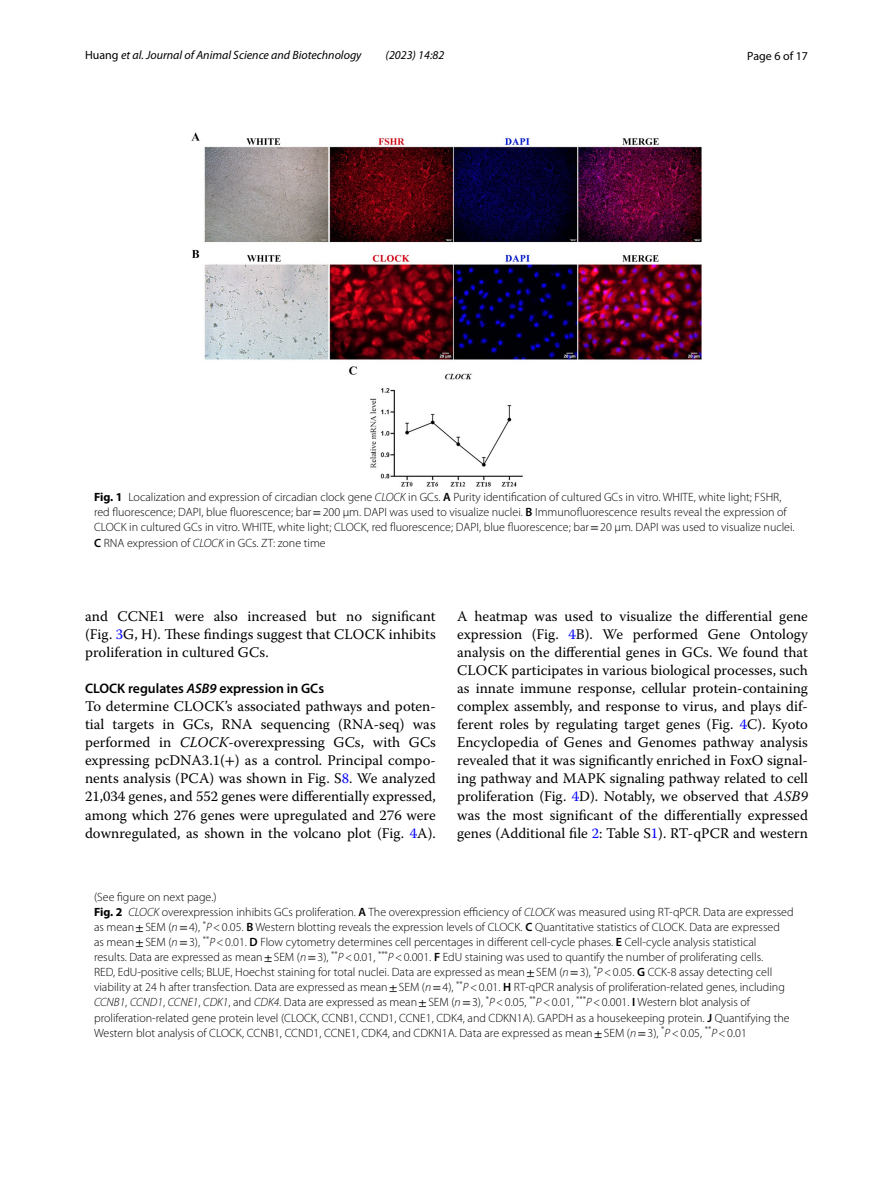
<style>
.page{position:relative;width:893px;height:1187px;background:#fff}
.page>*{position:absolute;margin:0;border:0;box-sizing:border-box;transform-origin:0 0}
.t1{font:14.7px/18px "Warnock Pro";color:#000;text-align:justify}
.t2{font:600 13.8px "Myriad Pro";color:#000}
.t3{font:300 12px/15px "Myriad Pro";color:#000}
.t4{font:italic 12px "Myriad Pro";color:#000}
.t5{font:12px "Myriad Pro";color:#000}
.s1{font-style:normal}
.s2{font-weight:700}
.s3{font-style:italic}
.s4{font-weight:600}
.s5{font-family:"STIX";font-weight:400}
.s6{color:#00f}
.s7{font-family:"STIX"}
</style>
<div class="page">
<img style="left:191px;top:133px;width:511px;height:353px">
<p class="t4" style="left:85px;top:48px;width:278px"><span class="s1">Huang</span> et al. Journal of Animal Science and Biotechnology</p>
<p class="t4" style="left:386px;top:48px;width:60px">(2023) 14:82</p>
<p class="t5" style="left:747px;top:48px;width:62px">Page 6 of 17</p>
<p class="t3" style="left:94px;top:490px;width:702px"><span class="s2">Fig. 1</span> Localization and expression of circadian clock gene <span class="s3">CLOCK</span> in GCs. <span class="s4">A</span> Purity identification of cultured GCs in vitro. WHITE, white light; FSHR, red fluorescence; DAPI, blue fluorescence; bar<span class="s5">=</span>200 µm. DAPI was used to visualize nuclei. <span class="s4">B</span> Immunofluorescence results reveal the expression of CLOCK in cultured GCs in vitro. WHITE, white light; CLOCK, red fluorescence; DAPI, blue fluorescence; bar<span class="s5">=</span>20 µm. DAPI was used to visualize nuclei.<br><span class="s4">C</span> RNA expression of <span class="s3">CLOCK</span> in GCs. ZT: zone time</p>
<p class="t1" style="left:85px;top:607px;width:352px">and CCNE1 were also increased but no significant (Fig. <span class="s6">3</span>G, H). These findings suggest that CLOCK inhibits proliferation in cultured GCs.</p>
<p class="t2" style="left:85px;top:680px;width:241px">CLOCK regulates <span class="s3">ASB9</span> expression in GCs</p>
<p class="t1" style="left:85px;top:697px;width:352px">To determine CLOCK’s associated pathways and poten&shy;tial targets in GCs, RNA sequencing (RNA-seq) was performed in <span class="s3">CLOCK</span>-overexpressing GCs, with GCs expressing pcDNA3.1(<span class="s7">+</span>) as a control. Principal compo&shy;nents analysis (PCA) was shown in Fig. S<span class="s6">8</span>. We analyzed 21,034 genes, and 552 genes were differentially expressed, among which 276 genes were upregulated and 276 were downregulated, as shown in the volcano plot (Fig. <span class="s6">4</span>A).</p>
<p class="t3" style="left:94px;top:890px;width:124px">(See figure on next page.)</p>
<p class="t1" style="left:457px;top:607px;width:352px">A heatmap was used to visualize the differential gene expression (Fig. <span class="s6">4</span>B). We performed Gene Ontology analysis on the differential genes in GCs. We found that CLOCK participates in various biological processes, such as innate immune response, cellular protein-containing complex assembly, and response to virus, and plays dif&shy;ferent roles by regulating target genes (Fig. <span class="s6">4</span>C). Kyoto Encyclopedia of Genes and Genomes pathway analysis revealed that it was significantly enriched in FoxO signal&shy;ing pathway and MAPK signaling pathway related to cell proliferation (Fig. <span class="s6">4</span>D). Notably, we observed that <span class="s3">ASB9 </span>was the most significant of the differentially expressed genes (Additional file <span class="s6">2</span>: Table S<span class="s6">1</span>). RT-qPCR and western</p>
<p class="t3" style="left:94px;top:905px;width:701px"><span class="s2">Fig. 2</span> <span class="s3">CLOCK</span> overexpression inhibits GCs proliferation. <span class="s4">A</span> The overexpression efficiency of <span class="s3">CLOCK</span> was measured using RT-qPCR. Data are expressed as mean<span class="s5">±</span>SEM (<span class="s3">n</span><span class="s5">=</span>4), <sup>*</sup><span class="s3">P</span>&lt;0.05. <span class="s4">B</span> Western blotting reveals the expression levels of CLOCK. <span class="s4">C</span> Quantitative statistics of CLOCK. Data are expressed<br>as mean<span class="s5">±</span>SEM (<span class="s3">n</span><span class="s5">=</span>3), <sup>**</sup><span class="s3">P</span>&lt;0.01. <span class="s4">D</span> Flow cytometry determines cell percentages in different cell-cycle phases. <span class="s4">E</span> Cell-cycle analysis statistical<br>results. Data are expressed as mean<span class="s5">±</span>SEM (<span class="s3">n</span><span class="s5">=</span>3), <sup>**</sup><span class="s3">P</span>&lt;0.01, <sup>***</sup><span class="s3">P</span>&lt;0.001. <span class="s4">F</span> EdU staining was used to quantify the number of proliferating cells.<br>RED, EdU-positive cells; BLUE, Hoechst staining for total nuclei. Data are expressed as mean<span class="s5">±</span>SEM (<span class="s3">n</span><span class="s5">=</span>3), <sup>*</sup><span class="s3">P</span>&lt;0.05. <span class="s4">G</span> CCK-8 assay detecting cell viability at 24 h after transfection. Data are expressed as mean<span class="s5">±</span>SEM (<span class="s3">n</span><span class="s5">=</span>4), <sup>**</sup><span class="s3">P</span>&lt;0.01. <span class="s4">H</span> RT-qPCR analysis of proliferation-related genes, including <span class="s3">CCNB1</span>, <span class="s3">CCND1</span>, <span class="s3">CCNE1</span>, <span class="s3">CDK1</span>, and <span class="s3">CDK4</span>. Data are expressed as mean<span class="s5">±</span>SEM (<span class="s3">n</span><span class="s5">=</span>3), <sup>*</sup><span class="s3">P</span>&lt;0.05, <sup>**</sup><span class="s3">P</span>&lt;0.01, <sup>***</sup><span class="s3">P</span>&lt;0.001. <span class="s4">I</span> Western blot analysis of proliferation-related gene protein level (CLOCK, CCNB1, CCND1, CCNE1, CDK4, and CDKN1A). GAPDH as a housekeeping protein. <span class="s4">J</span> Quantifying the Western blot analysis of CLOCK, CCNB1, CCND1, CCNE1, CDK4, and CDKN1A. Data are expressed as mean<span class="s5">±</span>SEM (<span class="s3">n</span><span class="s5">=</span>3), <sup>*</sup><span class="s3">P</span>&lt;0.05, <sup>**</sup><span class="s3">P</span>&lt;0.01</p>
</div>
